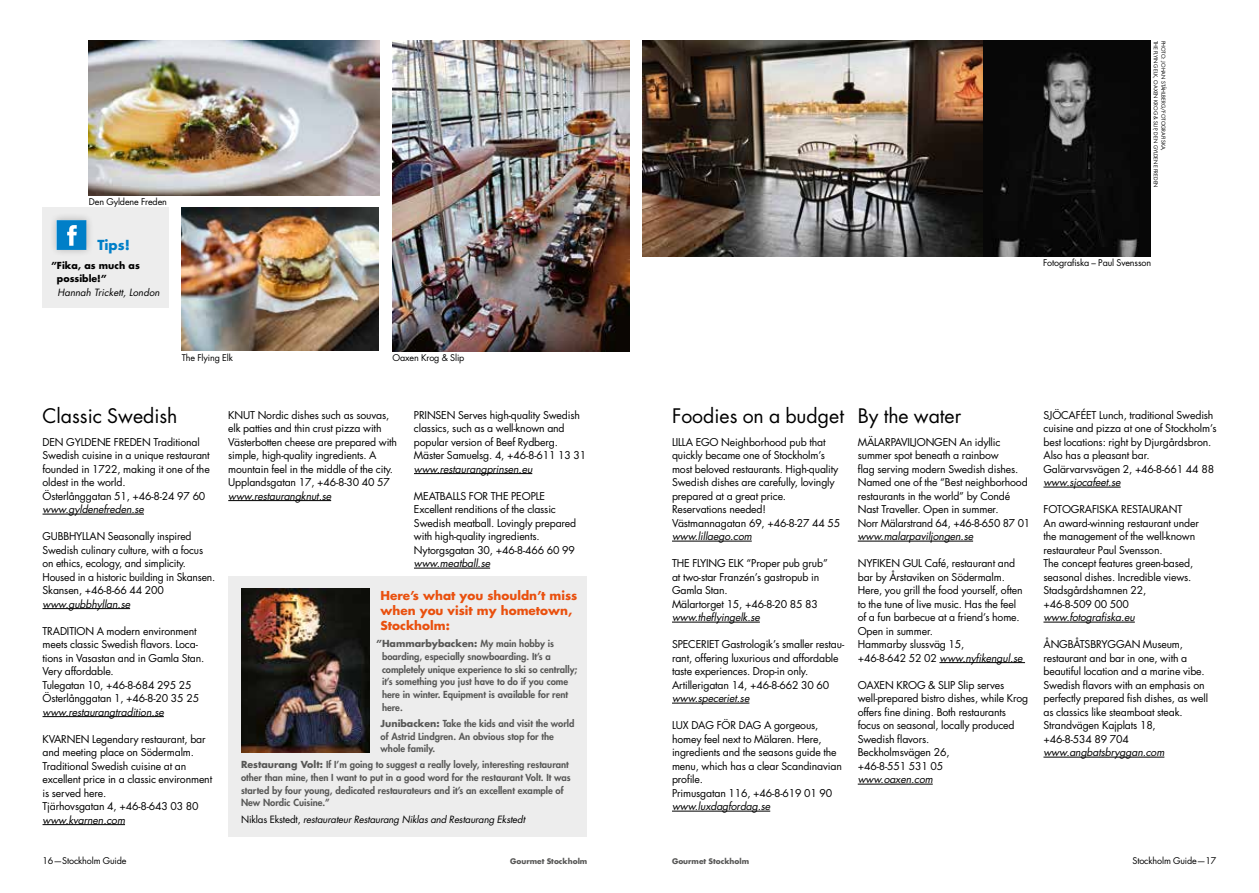
<style>
.page{position:relative;width:1259px;height:893px;background:#fff}
.page>*{position:absolute;margin:0;border:0;box-sizing:border-box;transform-origin:0 0}
.t1{font:19.5px "Futura Std";color:#000}
.t2{font:700 13.5px "Futura Std";color:#007fc8}
.t3{font:700 12px/15px "Futura Std";color:#e9500e}
.t4{font:10.5px/13.5px "Futura Std";letter-spacing:-.015em;color:#000}
.t5{font:italic 10.5px "Futura Std";letter-spacing:-.015em;color:#000}
.t6{font:italic 9.75px "Futura Std";letter-spacing:-.015em;color:#000}
.t7{font:800 9.45px/12.8px "Futura Std";color:#575756}
.t8{font:700 9.45px/12.8px "Futura Std";color:#000}
.t9{font:9px "Futura Std";letter-spacing:-.015em;color:#000}
.t10{font:700 7.5px "Futura Std";color:#575756}
.t11{font:5.25px "Futura Std";color:#000}
.s1{font-weight:700}
.s2{font-style:normal}
.s3{font-style:italic}
</style>
<div class="page">
<hr style="left:43px;top:514px;width:101px;height:1px;background:#000">
<hr style="left:43px;top:608px;width:87px;height:1px;background:#000">
<hr style="left:43px;top:716px;width:121px;height:1px;background:#000">
<hr style="left:43px;top:824px;width:82px;height:1px;background:#000">
<hr style="left:228px;top:500px;width:103px;height:1px;background:#000">
<hr style="left:414px;top:473px;width:118px;height:1px;background:#000">
<hr style="left:414px;top:568px;width:76px;height:1px;background:#000">
<div style="left:228px;top:576px;width:359px;height:261px;background:#ededed"></div>
<img style="left:241px;top:588px;width:129px;height:164px">
<hr style="left:672px;top:541px;width:80px;height:1px;background:#000">
<hr style="left:672px;top:622px;width:88px;height:1px;background:#000">
<hr style="left:672px;top:703px;width:77px;height:1px;background:#000">
<hr style="left:672px;top:811px;width:98px;height:1px;background:#000">
<hr style="left:857px;top:541px;width:116px;height:1px;background:#000">
<hr style="left:939px;top:662px;width:86px;height:1px;background:#000">
<hr style="left:857px;top:784px;width:75px;height:1px;background:#000">
<hr style="left:1043px;top:487px;width:77px;height:1px;background:#000">
<hr style="left:1043px;top:622px;width:92px;height:1px;background:#000">
<hr style="left:1043px;top:757px;width:121px;height:1px;background:#000">
<img style="left:89px;top:41px;width:290px;height:155px">
<img style="left:182px;top:207px;width:197px;height:144px">
<img style="left:643px;top:41px;width:507px;height:216px">
<img style="left:392px;top:41px;width:237px;height:310px">
<div style="left:43px;top:207px;width:126px;height:101px;background:#ededed"></div>
<div style="left:49px;top:213px;width:45px;height:44px;background:#000;opacity:.25"></div>
<svg style="left:57px;top:220px;width:29px;height:30px"></svg>
<p class="t9" style="left:89px;top:196px;width:80px">Den Gyldene Freden</p>
<p class="t2" style="left:97px;top:236px;width:34px">Tips!</p>
<p class="t8" style="left:57px;top:259px;width:84px;text-indent:-6px">”Fika, as much as possible!”</p>
<p class="t6" style="left:57px;top:286px;width:104px">Hannah Trickett, London</p>
<p class="t9" style="left:182px;top:352px;width:53px">The Flying Elk</p>
<p class="t9" style="left:392px;top:352px;width:73px">Oaxen Krog &amp; Slip</p>
<h1 class="t1" style="left:43px;top:403px;width:136px">Classic Swedish</h1>
<p class="t4" style="left:43px;top:435px;width:169px">DEN GYLDENE FREDEN Traditional<br>Swedish cuisine in a unique restaurant founded in 1722, making it one of the oldest in the world.<br>Österlånggatan 51, +46-8-24 97 60</p>
<p class="t5" style="left:43px;top:502px;width:103px">www.gyldenefreden.se</p>
<p class="t4" style="left:43px;top:530px;width:174px">GUBBHYLLAN Seasonally inspired Swedish culinary culture, with a focus on ethics, ecology, and simplicity.<br>Housed in a historic building in Skansen.<br>Skansen, +46-8-66 44 200</p>
<p class="t5" style="left:43px;top:597px;width:89px">www.gubbhyllan.se</p>
<p class="t4" style="left:43px;top:624px;width:163px">TRADITION A modern environment meets classic Swedish flavors. Loca&shy;tions in Vasastan and in Gamla Stan.<br>Very affordable.<br>Tulegatan 10, +46-8-684 295 25<br>Österlånggatan 1, +46-8-20 35 25</p>
<p class="t5" style="left:43px;top:705px;width:123px">www.restaurangtradition.se</p>
<p class="t4" style="left:43px;top:732px;width:171px">KVARNEN Legendary restaurant, bar and meeting place on Södermalm.<br>Traditional Swedish cuisine at an excellent price in a classic environment is served here.<br>Tjärhovsgatan 4, +46-8-643 03 80</p>
<p class="t5" style="left:43px;top:813px;width:84px">www.kvarnen.com</p>
<p class="t4" style="left:228px;top:408px;width:170px">KNUT Nordic dishes such as souvas, elk patties and thin crust pizza with Västerbotten cheese are prepared with simple, high-quality ingredients. A mountain feel in the middle of the city.<br>Upplandsgatan 17, +46-8-30 40 57</p>
<p class="t5" style="left:228px;top:489px;width:104px">www.restaurangknut.se</p>
<p class="t4" style="left:414px;top:408px;width:174px">PRINSEN Serves high-quality Swedish classics, such as a well-known and popular version of Beef Rydberg.<br>Mäster Samuelsg. 4, +46-8-611 13 31</p>
<p class="t5" style="left:414px;top:462px;width:120px">www.restaurangprinsen.eu</p>
<p class="t4" style="left:414px;top:489px;width:164px">MEATBALLS FOR THE PEOPLE Excellent renditions of the classic Swedish meatball. Lovingly prepared with high-quality ingredients.<br>Nytorgsgatan 30, +46-8-466 60 99</p>
<p class="t5" style="left:414px;top:556px;width:78px">www.meatball.se</p>
<p class="t3" style="left:380px;top:588px;width:198px">Here’s what you shouldn’t miss when you visit my hometown,<br>Stockholm:</p>
<p class="t7" style="left:382px;top:637px;width:197px;text-indent:-6px"><span class="s1">”Hammarbybacken:</span> My main hobby is boarding, especially snowboarding. It’s a completely unique experience to ski so centrally; it’s something you just have to do if you come here in winter. Equipment is available for rent here.</p>
<p class="t7" style="left:380px;top:717px;width:195px"><span class="s1">Junibacken:</span> Take the kids and visit the world of Astrid Lindgren. An obvious stop for the whole family.</p>
<p class="t7" style="left:241px;top:758px;width:331px"><span class="s1">Restaurang Volt:</span> If I’m going to suggest a really lovely, interesting restaurant other than mine, then I want to put in a good word for the restaurant Volt. It was started by four young, dedicated restaurateurs and it’s an excellent example of New Nordic Cuisine.”</p>
<p class="t6" style="left:241px;top:813px;width:285px"><span class="s2">Niklas Ekstedt,</span> restaurateur Restaurang Niklas and Restaurang Ekstedt</p>
<p class="t11" style="left:1159px;top:41px;width:149px;rotate:90deg">THE FLYING ELK, OAXEN KROG &amp; SLIP, DEN GYLDENE FREDEN</p>
<p class="t11" style="left:1166px;top:41px;width:112px;rotate:90deg">PHOTO: JOHAN STÅHLBERG/FOTOGRAFISKA,</p>
<p class="t9" style="left:1043px;top:257px;width:110px">Fotografiska – Paul Svensson</p>
<h1 class="t1" style="left:672px;top:403px;width:173px">Foodies on a budget</h1>
<p class="t4" style="left:672px;top:435px;width:170px">LILLA EGO Neighborhood pub that quickly became one of Stockholm’s most beloved restaurants. High-quality<br>Swedish dishes are carefully, lovingly prepared at a great price.<br>Reservations needed!<br>Västmannagatan 69, +46-8-27 44 55</p>
<p class="t5" style="left:672px;top:529px;width:81px">www.lillaego.com</p>
<p class="t4" style="left:672px;top:557px;width:157px">THE FLYING ELK “Proper pub grub” at two-star Franzén’s gastropub in<br>Gamla Stan.<br>Mälartorget 15, +46-8-20 85 83</p>
<p class="t5" style="left:672px;top:610px;width:89px">www.theflyingelk.se</p>
<p class="t4" style="left:672px;top:638px;width:174px">SPECERIET Gastrologik’s smaller restau&shy;rant, offering luxurious and affordable taste experiences. Drop-in only.<br>Artillerigatan 14, +46-8-662 30 60</p>
<p class="t5" style="left:672px;top:691px;width:79px">www.speceriet.se</p>
<p class="t4" style="left:672px;top:719px;width:171px">LUX DAG FÖR DAG A gorgeous, homey feel next to Mälaren. Here, ingredients and the seasons guide the menu, which has a clear Scandinavian profile.<br>Primusgatan 116, +46-8-619 01 90</p>
<p class="t5" style="left:672px;top:799px;width:100px">www.luxdagfordag.se</p>
<h1 class="t1" style="left:857px;top:403px;width:105px">By the water</h1>
<p class="t4" style="left:857px;top:435px;width:174px">MÄLARPAVILJONGEN An idyllic summer spot beneath a rainbow<br>flag serving modern Swedish dishes.<br>Named one of the “Best neighborhood restaurants in the world” by Condé Nast Traveller. Open in summer.<br>Norr Mälarstrand 64, +46-8-650 87 01</p>
<p class="t5" style="left:857px;top:529px;width:117px">www.malarpaviljongen.se</p>
<p class="t4" style="left:857px;top:557px;width:166px">NYFIKEN GUL Café, restaurant and bar by Årstaviken on Södermalm.<br>Here, you grill the food yourself, often to the tune of live music. Has the feel of a fun barbecue at a friend’s home.<br>Open in summer.<br>Hammarby slussväg 15,<br>+46-8-642 52 02 <span class="s3">www.nyfikengul.se</span></p>
<p class="t4" style="left:857px;top:678px;width:172px">OAXEN KROG &amp; SLIP Slip serves well-prepared bistro dishes, while Krog offers fine dining. Both restaurants focus on seasonal, locally produced<br>Swedish flavors.<br>Beckholmsvägen 26,<br>+46-8-551 531 05</p>
<p class="t5" style="left:857px;top:772px;width:77px">www.oaxen.com</p>
<p class="t4" style="left:1043px;top:408px;width:175px">SJÖCAFÉET Lunch, traditional Swedish cuisine and pizza at one of Stockholm’s best locations: right by Djurgårdsbron.<br>Also has a pleasant bar.<br>Galärvarvsvägen 2, +46-8-661 44 88</p>
<p class="t5" style="left:1043px;top:475px;width:79px">www.sjocafeet.se</p>
<p class="t4" style="left:1043px;top:503px;width:157px">FOTOGRAFISKA RESTAURANT<br>An award-winning restaurant under the management of the well-known restaurateur Paul Svensson.<br>The concept features green-based, seasonal dishes. Incredible views.<br>Stadsgårdshamnen 22,<br>+46-8-509 00 500</p>
<p class="t5" style="left:1043px;top:610px;width:93px">www.fotografiska.eu</p>
<p class="t4" style="left:1043px;top:638px;width:166px">ÅNGBÅTSBRYGGAN Museum, restaurant and bar in one, with a beautiful location and a marine vibe.<br>Swedish flavors with an emphasis on perfectly prepared fish dishes, as well as classics like steamboat steak.<br>Strandvägen Kajplats 18,<br>+46-8-534 89 704</p>
<p class="t5" style="left:1043px;top:745px;width:122px">www.angbatsbryggan.com</p>
<p class="t9" style="left:43px;top:855px;width:86px">16—Stockholm Guide</p>
<p class="t10" style="left:510px;top:856px;width:79px">Gourmet Stockholm</p>
<p class="t10" style="left:672px;top:856px;width:79px">Gourmet Stockholm</p>
<p class="t9" style="left:1132px;top:855px;width:86px">Stockholm Guide—17</p>
</div>
